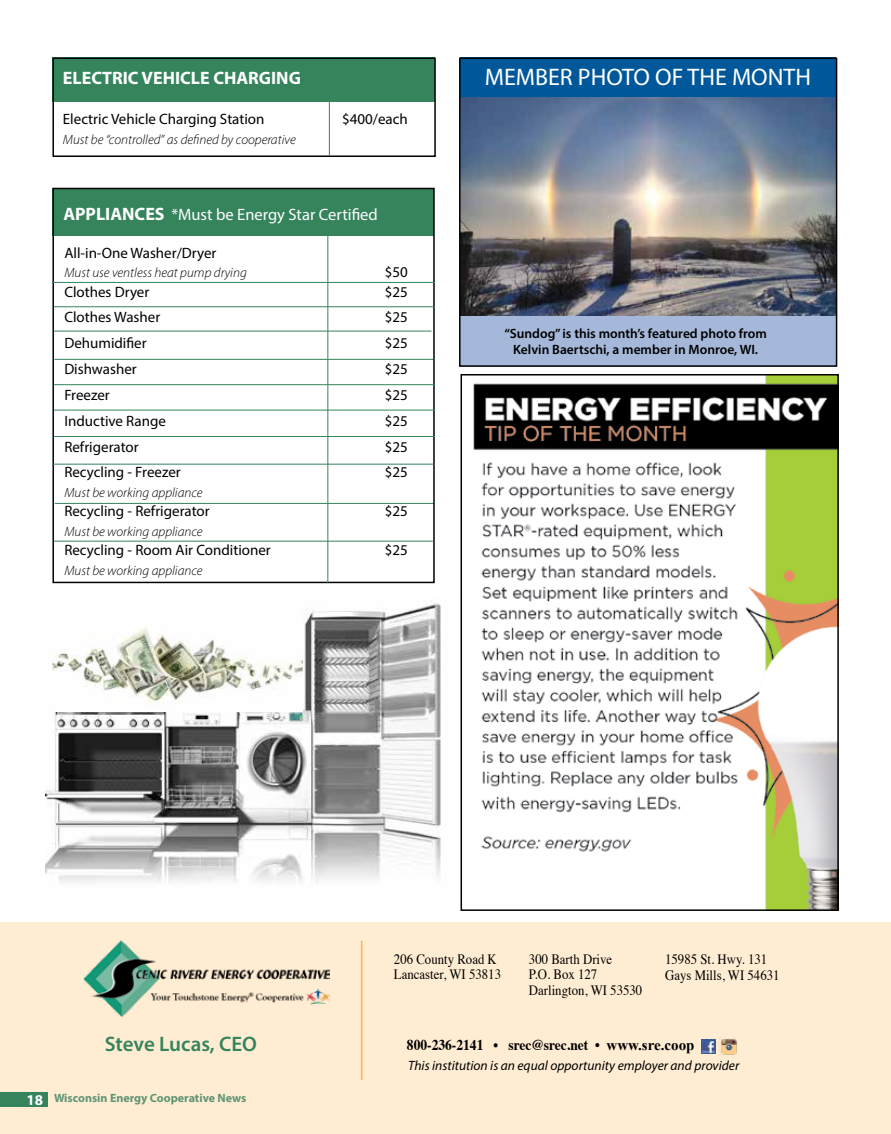
<style>
.page{position:relative;width:891px;height:1134px;background:#fff}
.page>*{position:absolute;margin:0;border:0;box-sizing:border-box;transform-origin:0 0}
.t1{font:24px "Myriad Pro";color:#fff}
.t2{font:600 21px "Myriad Pro";color:#35845c}
.t3{font:700 18px "Myriad Pro";color:#fff}
.t4{font:16.5px "Myriad Pro";color:#fff}
.t5{font:15px "Myriad Pro";color:#000}
.t6{font:700 15px "Times";color:#000;scale:.9 1}
.t7{font:14.25px/15.8px "Times";color:#000;scale:.9 1}
.t8{font:italic 300 13.5px "Myriad Pro";color:#000}
.t9{font:600 13.5px/16.2px "Myriad Pro";color:#000;text-align:center}
.t10{font:italic 13.5px "Myriad Pro";color:#000}
.t11{font:700 12px "Myriad Pro";color:#609575}
.s1{font-weight:700;font-size:18px}
.s2{font-size:15px;color:#fff}
.s3{font-weight:400}
.s4{font-family:"Times New Roman"}
</style>
<div class="page">
<div style="left:0;top:922px;width:891px;height:212px;background:#ffedd3"></div>
<div style="left:0;top:1093px;width:48px;height:14px;background:#35845c"></div>
<img style="left:84px;top:941px;width:245px;height:76px">
<img style="left:702px;top:1039px;width:14px;height:14px">
<img style="left:720px;top:1037px;width:17px;height:18px">
<hr style="left:361px;top:941px;width:1px;height:139px;background:#fcb53d">
<img style="left:473px;top:377px;width:363px;height:531px">
<div style="left:461px;top:374px;width:378px;height:537px;border:2px solid #000"></div>
<div style="left:461px;top:298px;width:375px;height:69px;background:#a5b8d9"></div>
<div style="left:461px;top:58px;width:375px;height:40px;background:#00589b"></div>
<img style="left:462px;top:98px;width:372px;height:218px">
<hr style="left:54px;top:541px;width:379px;height:1px;background:#35845c">
<div style="left:459px;top:58px;width:378px;height:309px;border:2px solid #000"></div>
<hr style="left:55px;top:503px;width:379px;height:1px;background:#35845c">
<div style="left:52px;top:58px;width:383px;height:44px;background:#35845c"></div>
<div style="left:52px;top:58px;width:384px;height:99px;border:2px solid #000"></div>
<hr style="left:329px;top:96px;width:1px;height:59px;background:#35845c">
<img style="left:45px;top:601px;width:396px;height:283px">
<div style="left:52px;top:188px;width:382px;height:48px;background:#35845c"></div>
<div style="left:52px;top:188px;width:383px;height:395px;border:2px solid #000"></div>
<hr style="left:52px;top:282px;width:383px;height:1px;background:#35845c">
<hr style="left:54px;top:306px;width:381px;height:1px;background:#35845c">
<hr style="left:54px;top:331px;width:378px;height:1px;background:#35845c">
<hr style="left:54px;top:359px;width:379px;height:1px;background:#35845c">
<hr style="left:54px;top:384px;width:380px;height:1px;background:#35845c">
<hr style="left:54px;top:410px;width:381px;height:1px;background:#35845c">
<hr style="left:54px;top:436px;width:381px;height:1px;background:#35845c">
<hr style="left:53px;top:464px;width:381px;height:1px;background:#35845c">
<img style="left:53px;top:620px;width:249px;height:91px">
<hr style="left:327px;top:234px;width:1px;height:349px;background:#35845c">
<p class="t3" style="left:63px;top:67px;width:240px">ELECTRIC VEHICLE CHARGING</p>
<p class="t5" style="left:63px;top:110px;width:203px">Electric Vehicle Charging Station</p>
<p class="t5" style="left:342px;top:110px;width:67px">$400/each</p>
<p class="t8" style="left:63px;top:132px;width:234px">Must be “controlled” as defined by cooperative</p>
<p class="t4" style="left:63px;top:204px;width:316px"><span class="s1">APPLIANCES</span> *Must be Energy Star Certified</p>
<p class="t5" style="left:64px;top:243px;width:154px">All-in-One Washer/Dryer</p>
<p class="t8" style="left:64px;top:265px;width:184px">Must use ventless heat pump drying</p>
<p class="t5" style="left:385px;top:263px;width:25px">$50</p>
<p class="t5" style="left:64px;top:282px;width:87px">Clothes Dryer</p>
<p class="t5" style="left:385px;top:282px;width:25px">$25</p>
<p class="t5" style="left:64px;top:308px;width:97px">Clothes Washer</p>
<p class="t5" style="left:385px;top:308px;width:25px">$25</p>
<p class="t5" style="left:64px;top:334px;width:84px">Dehumidifier</p>
<p class="t5" style="left:385px;top:334px;width:25px">$25</p>
<p class="t5" style="left:64px;top:360px;width:74px">Dishwasher</p>
<p class="t5" style="left:385px;top:360px;width:25px">$25</p>
<p class="t5" style="left:64px;top:386px;width:47px">Freezer</p>
<p class="t5" style="left:385px;top:386px;width:25px">$25</p>
<p class="t5" style="left:64px;top:412px;width:103px">Inductive Range</p>
<p class="t5" style="left:385px;top:412px;width:25px">$25</p>
<p class="t5" style="left:64px;top:438px;width:76px">Refrigerator</p>
<p class="t5" style="left:385px;top:438px;width:25px">$25</p>
<p class="t5" style="left:64px;top:463px;width:118px">Recycling - Freezer</p>
<p class="t5" style="left:385px;top:463px;width:25px">$25</p>
<p class="t8" style="left:64px;top:484px;width:140px">Must be working appliance</p>
<p class="t5" style="left:64px;top:502px;width:147px">Recycling - Refrigerator</p>
<p class="t5" style="left:385px;top:502px;width:25px">$25</p>
<p class="t8" style="left:64px;top:523px;width:140px">Must be working appliance</p>
<p class="t5" style="left:64px;top:541px;width:208px">Recycling - Room Air Conditioner</p>
<p class="t5" style="left:385px;top:541px;width:25px">$25</p>
<p class="t8" style="left:64px;top:562px;width:140px">Must be working appliance</p>
<h1 class="t1" style="left:485px;top:62px;width:328px">MEMBER PHOTO OF THE MONTH</h1>
<p class="t9" style="left:504px;top:325px;width:264px">“Sundog” is this month’s featured photo from<br>Kelvin Baertschi, a member in Monroe, WI.</p>
<h2 class="t2" style="left:105px;top:1030px;width:154px">Steve Lucas, CEO</h2>
<p class="t11" style="left:27px;top:1091px;width:221px"><span class="s2">18</span> Wisconsin Energy Cooperative News</p>
<p class="t7" style="left:394px;top:950px;width:121px">206 County Road K<br>Lancaster, WI 53813</p>
<p class="t7" style="left:529px;top:950px;width:127px">300 Barth Drive<br>P.O. Box 127<br>Darlington, WI 53530</p>
<p class="t7" style="left:665px;top:950px;width:129px">15985 St. Hwy. 131<br>Gays Mills, WI 54631</p>
<p class="t6" style="left:407px;top:1031px;width:321px">800-236-2141 • srec@srec.net <span class="s3">•</span> <span class="s4">www.sre.coop</span></p>
<p class="t10" style="left:408px;top:1057px;width:333px">This institution is an equal opportunity employer and provider</p>
</div>
